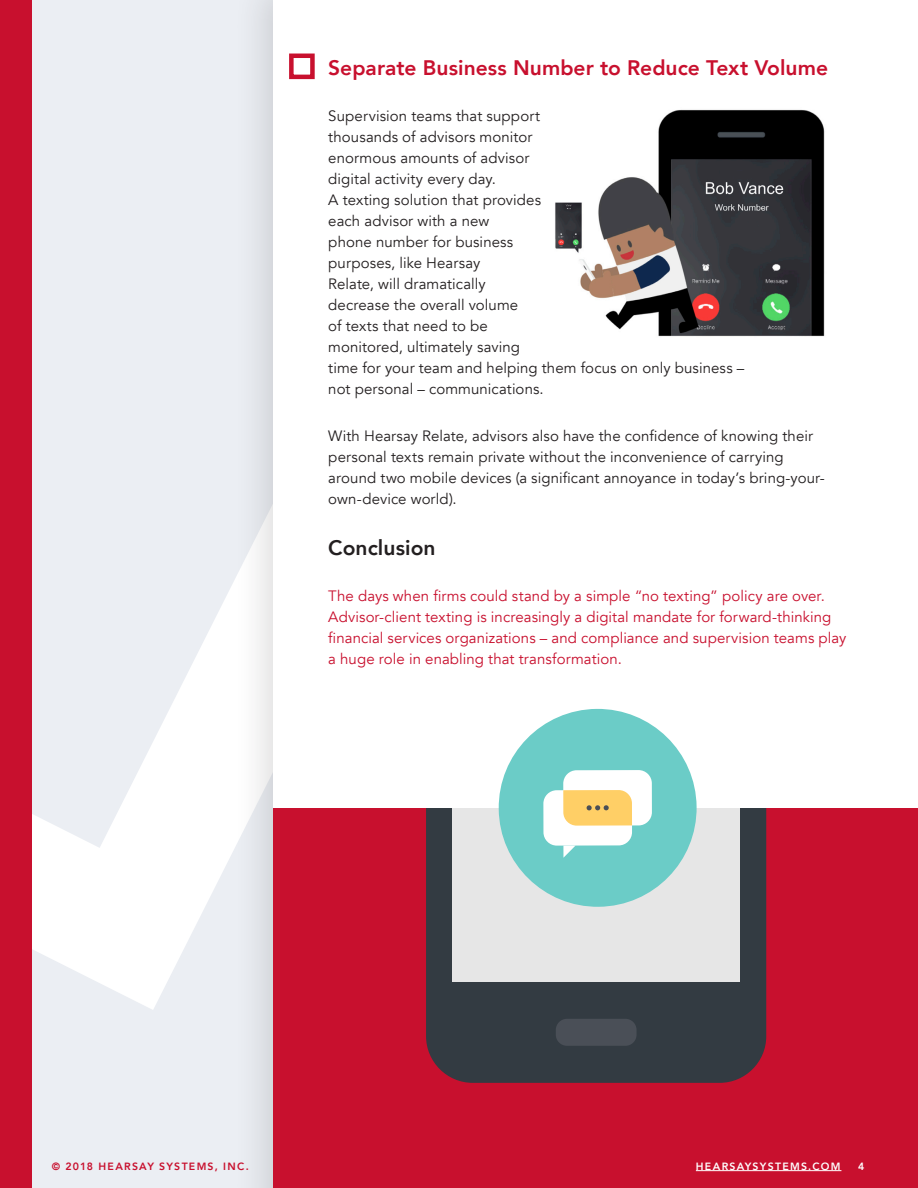
<style>
.page{position:relative;width:918px;height:1188px;background:#ebeef3}
.page>*{position:absolute;margin:0;border:0;box-sizing:border-box;transform-origin:0 0}
.t1{font:800 21px "Avenir";color:#c8102e}
.t2{font:800 21px "Avenir";color:#231f20}
.t3{font:15px/21px "Avenir";letter-spacing:.005em;color:#231f20}
.t4{font:15px/21px "Avenir";letter-spacing:.005em;color:#c8102e}
.Body{font:800 10.5px "Avenir";letter-spacing:.12em;color:#c8102e}
.Body-2{font:800 10.5px "Avenir";letter-spacing:.12em;color:#fff}
</style>
<div class="page">
<svg style="left:31px;top:363px;width:201px;height:647px"></svg>
<div style="left:232px;top:0;width:686px;height:1188px;background:#231f20;opacity:.15"></div>
<div style="left:273px;top:0;width:645px;height:1188px;background:#fff"></div>
<div style="left:289px;top:54px;width:26px;height:25px;border:4px solid #c8102e"></div>
<div style="left:0;top:0;width:31px;height:1188px;background:#c8102e"></div>
<div style="left:273px;top:808px;width:645px;height:380px;background:#c8102e"></div>
<hr style="left:696px;top:1170px;width:145px;height:1px;background:#fff">
<div style="left:426px;top:429px;width:340px;height:654px;background:#333b42;border-radius:47px"></div>
<div style="left:556px;top:1019px;width:81px;height:27px;background:#4a4f57;border-radius:11px"></div>
<div style="left:452px;top:530px;width:288px;height:452px;background:#e6e6e6"></div>
<div style="left:273px;top:249px;width:645px;height:559px;background:#fff"></div>
<img style="left:555px;top:109px;width:270px;height:228px">
<svg style="left:498px;top:708px;width:199px;height:199px"></svg>
<p class="t1" style="left:328px;top:51px;width:501px">Separate Business Number to Reduce Text Volume</p>
<p class="t3" style="left:328px;top:106px;width:418px">Supervision teams that support<br>thousands of advisors monitor<br>enormous amounts of advisor<br>digital activity every day.<br>A texting solution that provides<br>each advisor with a new<br>phone number for business<br>purposes, like Hearsay<br>Relate, will dramatically<br>decrease the overall volume<br>of texts that need to be<br>monitored, ultimately saving<br>time for your team and helping them focus on only business – not personal – communications.</p>
<p class="t3" style="left:328px;top:425px;width:498px">With Hearsay Relate, advisors also have the confidence of knowing their personal texts remain private without the inconvenience of carrying around two mobile devices (a significant annoyance in today’s bring-your&shy;own-device world).</p>
<p class="t2" style="left:328px;top:531px;width:109px">Conclusion</p>
<p class="t4" style="left:328px;top:586px;width:520px">The days when firms could stand by a simple “no texting” policy are over.<br>Advisor-client texting is increasingly a digital mandate for forward-thinking financial services organizations – and compliance and supervision teams play a huge role in enabling that transformation.</p>
<p class="Body" style="left:52px;top:1158px;width:199px">© 2018 HEARSAY SYSTEMS, INC.</p>
<p class="Body-2" style="left:696px;top:1158px;width:146px">HEARSAYSYSTEMS.COM</p>
<p class="Body-2" style="left:858px;top:1158px;width:8px">4</p>
</div>
